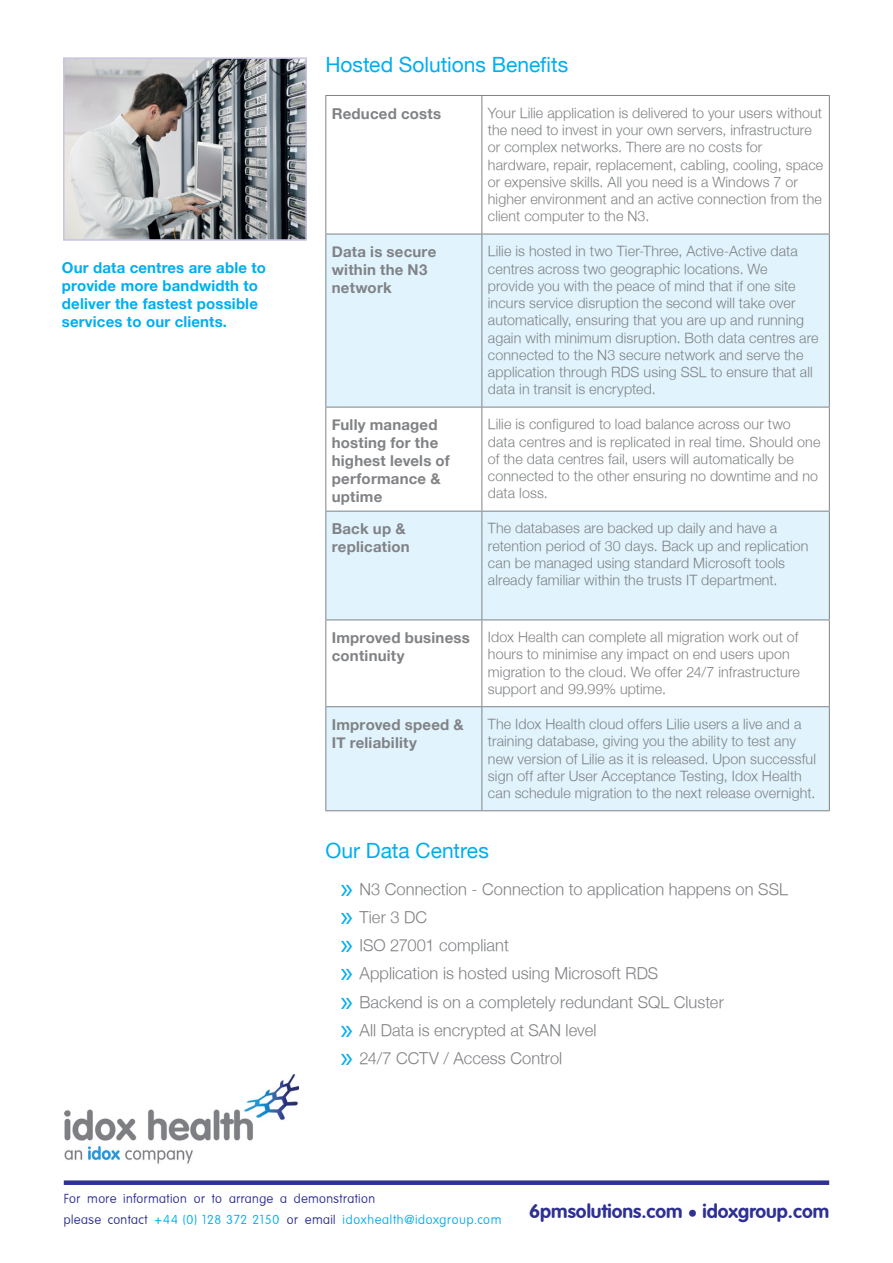
<style>
.page{position:relative;width:893px;height:1263px;background:#fff}
.page>*{position:absolute;margin:0;border:0;box-sizing:border-box;transform-origin:0 0}
.t1{font:21px "Helvetica Neue";color:#00aeef}
.t2{font:700 19.35px "VAG Rounded";color:#2e3092}
.t3{font:300 16.5px/28.3px "Helvetica Neue";letter-spacing:.005em;color:#808285}
.t4{font:700 15px/18px "Helvetica Neue";letter-spacing:.015em;color:#808285}
.t5{font:100 15px/21px "VAGROUNDED";letter-spacing:.015em;color:#2e3092}
.t6{font:700 15px/18px "Helvetica Neue";letter-spacing:.01em;color:#00aeef}
.t7{font:300 14.25px/17.2px "Helvetica Neue";letter-spacing:.01em;color:#808285}
.s1{font-family:"Myriad Pro";font-weight:400;font-size:30px;color:#00aeef}
.s2{color:#00aeef}
.s3{font-family:"Helvetica Neue"}
</style>
<div class="page">
<div style="left:64px;top:1180px;width:765px;height:5px;background:#2e3092"></div>
<img style="left:64px;top:1075px;width:235px;height:89px">
<svg style="left:326px;top:235px;width:503px;height:575px;fill:#e1f4fd"></svg>
<hr style="left:325px;top:95px;width:157px;height:1px;background:#808285">
<hr style="left:325px;top:96px;width:1px;height:138px;background:#808285">
<hr style="left:482px;top:95px;width:348px;height:1px;background:#808285">
<hr style="left:481px;top:96px;width:1px;height:138px;background:#808285">
<hr style="left:829px;top:96px;width:1px;height:138px;background:#808285">
<hr style="left:325px;top:234px;width:157px;height:1px;background:#808285">
<hr style="left:325px;top:234px;width:1px;height:173px;background:#808285">
<hr style="left:482px;top:234px;width:348px;height:1px;background:#808285">
<hr style="left:481px;top:234px;width:1px;height:173px;background:#808285">
<hr style="left:829px;top:234px;width:1px;height:173px;background:#808285">
<hr style="left:325px;top:407px;width:157px;height:1px;background:#808285">
<hr style="left:325px;top:407px;width:1px;height:104px;background:#808285">
<hr style="left:482px;top:407px;width:348px;height:1px;background:#808285">
<hr style="left:481px;top:407px;width:1px;height:104px;background:#808285">
<hr style="left:829px;top:407px;width:1px;height:104px;background:#808285">
<hr style="left:325px;top:511px;width:157px;height:1px;background:#808285">
<hr style="left:325px;top:511px;width:1px;height:108px;background:#808285">
<hr style="left:482px;top:511px;width:348px;height:1px;background:#808285">
<hr style="left:481px;top:511px;width:1px;height:108px;background:#808285">
<hr style="left:829px;top:511px;width:1px;height:108px;background:#808285">
<hr style="left:325px;top:619px;width:157px;height:1px;background:#808285">
<hr style="left:325px;top:620px;width:1px;height:86px;background:#808285">
<hr style="left:482px;top:619px;width:348px;height:1px;background:#808285">
<hr style="left:481px;top:620px;width:1px;height:86px;background:#808285">
<hr style="left:829px;top:620px;width:1px;height:86px;background:#808285">
<hr style="left:325px;top:706px;width:157px;height:1px;background:#808285">
<hr style="left:325px;top:707px;width:1px;height:103px;background:#808285">
<hr style="left:482px;top:706px;width:348px;height:1px;background:#808285">
<hr style="left:481px;top:707px;width:1px;height:103px;background:#808285">
<hr style="left:829px;top:707px;width:1px;height:103px;background:#808285">
<hr style="left:325px;top:810px;width:157px;height:1px;background:#808285">
<hr style="left:482px;top:810px;width:348px;height:1px;background:#808285">
<img style="left:66px;top:60px;width:238px;height:178px">
<div style="left:63px;top:57px;width:244px;height:184px;border:2px solid #c7c4e2"></div>
<p class="t6" style="left:62px;top:258px;width:206px">Our data centres are able to provide more bandwidth to deliver the fastest possible services to our clients.</p>
<h1 class="t1" style="left:325px;top:49px;width:244px">Hosted Solutions Benefits</h1>
<p class="t4" style="left:332px;top:104px;width:111px">Reduced costs</p>
<p class="t7" style="left:488px;top:104px;width:337px">Your Lilie application is delivered to your users without the need to invest in your own servers, infrastructure or complex networks. There are no costs for hardware, repair, replacement, cabling, cooling, space or expensive skills. All you need is a Windows 7 or higher environment and an active connection from the client computer to the N3.</p>
<p class="t4" style="left:332px;top:242px;width:106px">Data is secure within the N3 network</p>
<p class="t7" style="left:488px;top:242px;width:332px">Lilie is hosted in two Tier-Three, Active-Active data centres across two geographic locations. We<br>provide you with the peace of mind that if one site incurs service disruption the second will take over automatically, ensuring that you are up and running again with minimum disruption. Both data centres are connected to the N3 secure network and serve the application through RDS using SSL to ensure that all data in transit is encrypted.</p>
<p class="t4" style="left:332px;top:415px;width:120px">Fully managed hosting for the highest levels of performance &amp; uptime</p>
<p class="t7" style="left:488px;top:415px;width:334px">Lilie is configured to load balance across our two data centres and is replicated in real time. Should one of the data centres fail, users will automatically be connected to the other ensuring no downtime and no data loss.</p>
<p class="t4" style="left:332px;top:520px;width:79px">Back up &amp; replication</p>
<p class="t7" style="left:488px;top:519px;width:322px">The databases are backed up daily and have a retention period of 30 days. Back up and replication can be managed using standard Microsoft tools already familiar within the trusts IT department.</p>
<p class="t4" style="left:332px;top:628px;width:140px">Improved business continuity</p>
<p class="t7" style="left:488px;top:628px;width:314px">Idox Health can complete all migration work out of hours to minimise any impact on end users upon migration to the cloud. We offer 24/7 infrastructure support and 99.99% uptime.</p>
<p class="t4" style="left:332px;top:715px;width:133px">Improved speed &amp;<br>IT reliability</p>
<p class="t7" style="left:488px;top:715px;width:330px">The Idox Health cloud offers Lilie users a live and a training database, giving you the ability to test any new version of Lilie as it is released. Upon successful sign off after User Acceptance Testing, Idox Health can schedule migration to the next release overnight.</p>
<h1 class="t1" style="left:325px;top:835px;width:165px">Our Data Centres</h1>
<p class="t3" style="left:340px;top:874px;width:449px"><span class="s1">»</span> N3 Connection - Connection to application happens on SSL <span class="s1">»</span> Tier 3 DC<br><span class="s1">»</span> ISO 27001 compliant<br><span class="s1">»</span> Application is hosted using Microsoft RDS<br><span class="s1">»</span> Backend is on a completely redundant SQL Cluster<br><span class="s1">»</span> All Data is encrypted at SAN level<br><span class="s1">»</span> 24/7 CCTV / Access Control</p>
<p class="t5" style="left:64px;top:1188px;width:439px">For more information or to arrange a demonstration<br>please contact <span class="s2">+44 (0) 128 372 2150</span> or email <span class="s2">idoxhealth@idoxgroup.com</span></p>
<h2 class="t2" style="left:529px;top:1200px;width:302px">6pmsolutions.com <span class="s3">•</span> idoxgroup.com</h2>
</div>
